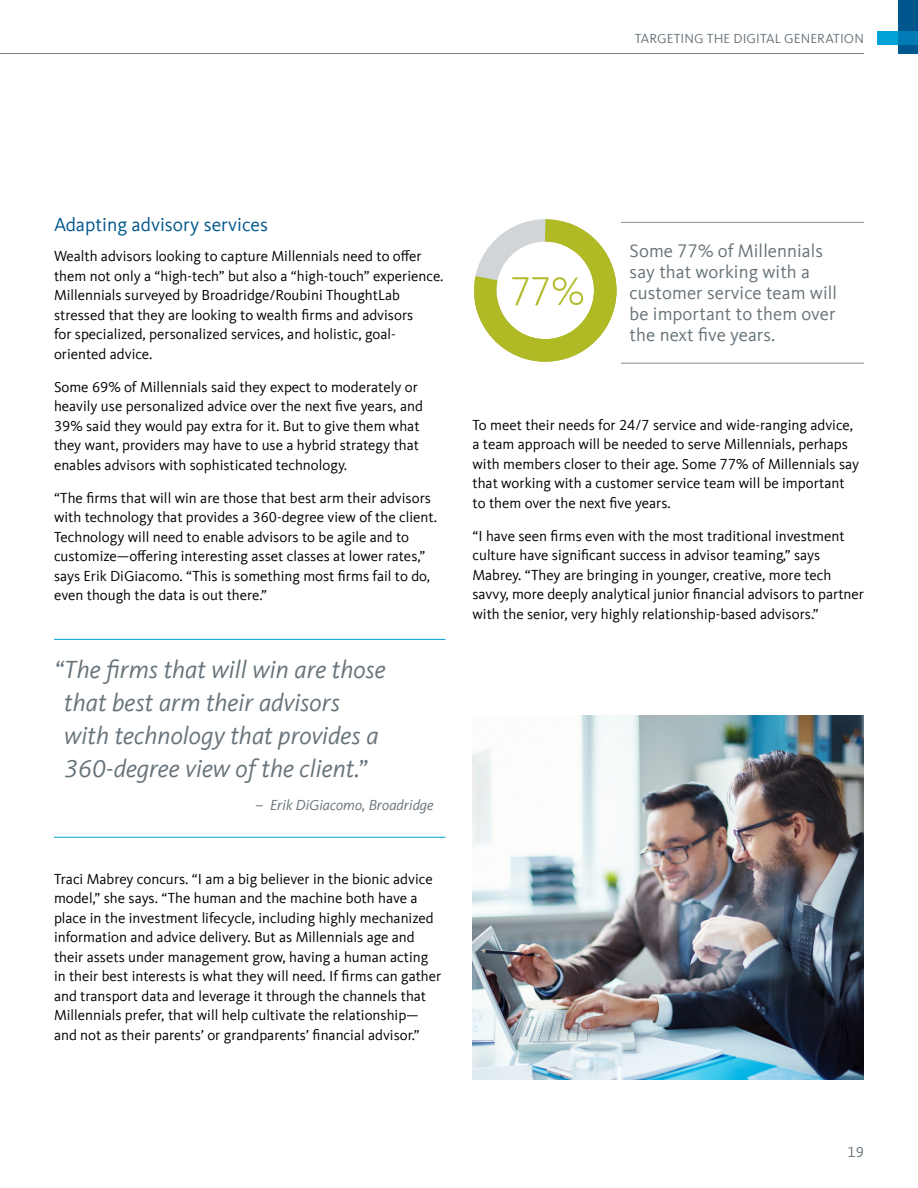
<style>
.page{position:relative;width:918px;height:1188px;background:#fff}
.page>*{position:absolute;margin:0;border:0;box-sizing:border-box;transform-origin:0 0}
.t1{font:300 41.25px "Kievit Offc";color:#b0ba25}
.t2{font:italic 25.5px/33px "Kievit Offc";color:#67737a}
.t3{font:19.5px "Kievit Offc";color:#00578e}
.t4{font:18.75px/21px "Kievit Offc";letter-spacing:.005em;color:#67737a}
.t5{font:15px/19.5px "Kievit Offc";color:#000}
.t6{font:italic 15px "Kievit Offc";color:#67737a}
.t7{font:15px "Kievit Offc";color:#67737a}
.t8{font:13.5px "Kievit Offc";letter-spacing:.01em;color:#67737a}
</style>
<div class="page">
<div style="left:898px;top:0;width:20px;height:32px;background:#00578e"></div>
<hr style="left:0;top:53px;width:864px;height:1px;background:#67737a">
<div style="left:878px;top:32px;width:20px;height:13px;background:#00a3d6"></div>
<div style="left:898px;top:32px;width:20px;height:13px;background:#007bb6"></div>
<div style="left:898px;top:45px;width:20px;height:9px;background:#00578e"></div>
<hr style="left:54px;top:837px;width:392px;height:1px;background:#00a3d6">
<hr style="left:54px;top:639px;width:392px;height:1px;background:#00a3d6">
<hr style="left:621px;top:222px;width:243px;height:1px;background:#67737a">
<hr style="left:621px;top:363px;width:243px;height:1px;background:#67737a">
<svg style="left:474px;top:219px;width:167px;height:145px"></svg>
<img style="left:472px;top:716px;width:392px;height:364px">
<p class="t8" style="left:635px;top:31px;width:231px">TARGETING THE DIGITAL GENERATION</p>
<p class="t3" style="left:54px;top:213px;width:216px">Adapting advisory services</p>
<p class="t5" style="left:54px;top:247px;width:391px">Wealth advisors looking to capture Millennials need to offer them not only a “high-tech” but also a “high-touch” experience.<br>Millennials surveyed by Broadridge/Roubini ThoughtLab stressed that they are looking to wealth firms and advisors<br>for specialized, personalized services, and holistic, goal&shy;oriented advice.</p>
<p class="t5" style="left:54px;top:377px;width:370px">Some 69% of Millennials said they expect to moderately or heavily use personalized advice over the next five years, and 39% said they would pay extra for it. But to give them what they want, providers may have to use a hybrid strategy that enables advisors with sophisticated technology.</p>
<p class="t5" style="left:54px;top:488px;width:385px">“The firms that will win are those that best arm their advisors with technology that provides a 360-degree view of the client.<br>Technology will need to enable advisors to be agile and to customize—offering interesting asset classes at lower rates,” says Erik DiGiacomo. “This is something most firms fail to do, even though the data is out there.”</p>
<p class="t2" style="left:64px;top:653px;width:323px;text-indent:-10px">“The firms that will win are those that best arm their advisors with technology that provides a<br>360-degree view of the client.”</p>
<p class="t6" style="left:255px;top:796px;width:180px">– Erik DiGiacomo, Broadridge</p>
<p class="t5" style="left:54px;top:869px;width:389px">Traci Mabrey concurs. “I am a big believer in the bionic advice model,” she says. “The human and the machine both have a place in the investment lifecycle, including highly mechanized information and advice delivery. But as Millennials age and their assets under management grow, having a human acting in their best interests is what they will need. If firms can gather and transport data and leverage it through the channels that Millennials prefer, that will help cultivate the relationship— and not as their parents’ or grandparents’ financial advisor.”</p>
<p class="t1" style="left:510px;top:268px;width:76px">77%</p>
<p class="t4" style="left:630px;top:240px;width:209px">Some 77% of Millennials say that working with a customer service team will be important to them over the next five years.</p>
<p class="t5" style="left:473px;top:415px;width:388px">To meet their needs for 24/7 service and wide-ranging advice, a team approach will be needed to serve Millennials, perhaps with members closer to their age. Some 77% of Millennials say that working with a customer service team will be important to them over the next five years.</p>
<p class="t5" style="left:473px;top:526px;width:393px">“I have seen firms even with the most traditional investment culture have significant success in advisor teaming,” says Mabrey. “They are bringing in younger, creative, more tech savvy, more deeply analytical junior financial advisors to partner with the senior, very highly relationship-based advisors.”</p>
<p class="t7" style="left:848px;top:1143px;width:18px">19</p>
</div>
